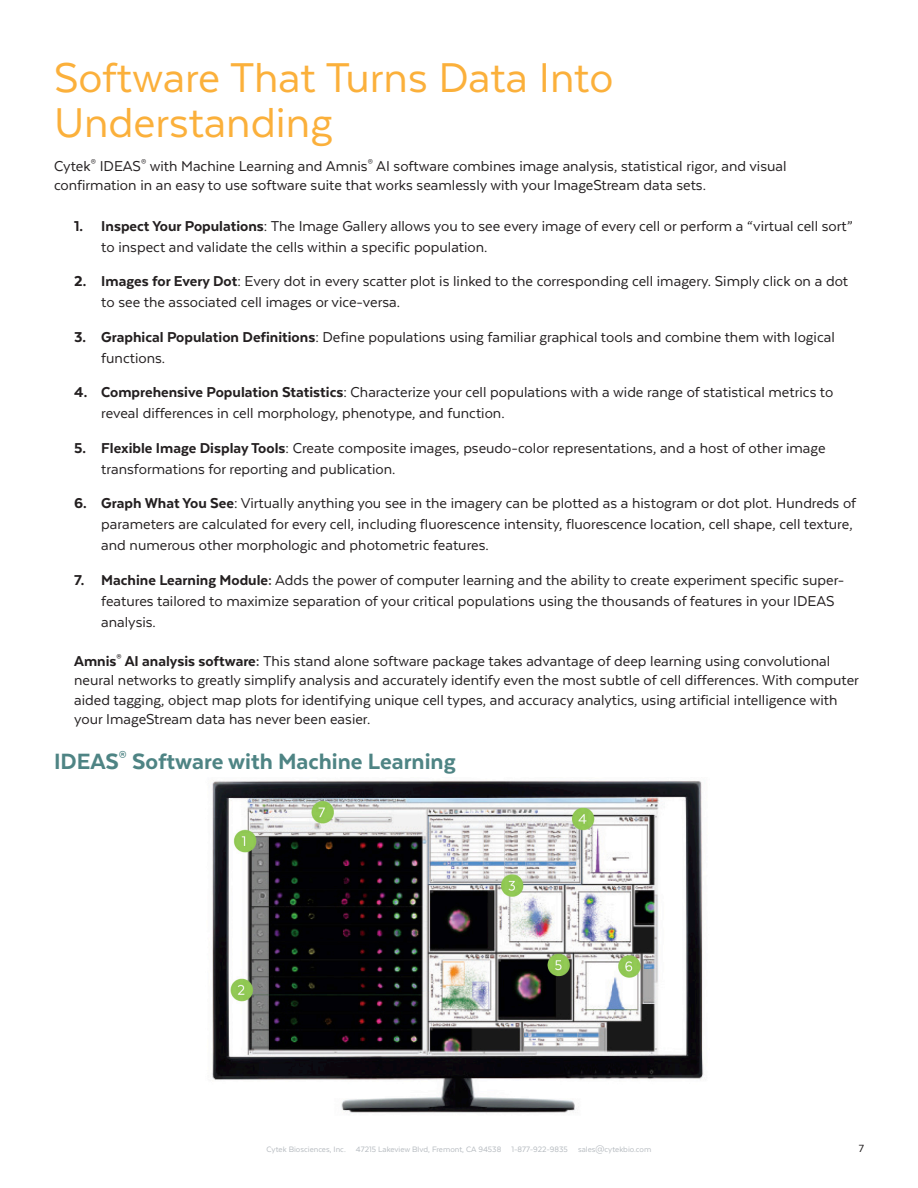
<style>
.page{position:relative;width:918px;height:1188px;background:#fff}
.page>*{position:absolute;margin:0;border:0;box-sizing:border-box;transform-origin:0 0}
.CYTEK_ORANGE_HEADER{font:48px/45px "Texta";color:#fbb03b}
.CYTEK_PARAGRAPH_STYLE{font:800 25.5px "Texta";color:#4e8484}
.CYTEK_PARAGRAPH_STYLE-2{font:16.5px/21px "Texta";color:#231f20}
.t1{font:12px "Texta";color:#231f20}
.t2{font:9px "Texta";color:#b6bbc0}
.s1{font-weight:800}
</style>
<div class="page">
<img style="left:212px;top:780px;width:492px;height:333px">
<p class="CYTEK_ORANGE_HEADER" style="left:54px;top:55px;width:561px">Software That Turns Data Into<br>Understanding</p>
<p class="CYTEK_PARAGRAPH_STYLE-2" style="left:54px;top:156px;width:734px;line-height:19.5px">Cytek<sup>®</sup> IDEAS<sup>®</sup> with Machine Learning and Amnis<sup>®</sup> AI software combines image analysis, statistical rigor, and visual confirmation in an easy to use software suite that works seamlessly with your ImageStream data sets.</p>
<p class="CYTEK_PARAGRAPH_STYLE-2" style="left:101px;top:215px;width:753px;text-indent:-27px"><span class="s1">1. Inspect Your Populations</span>: The Image Gallery allows you to see every image of every cell or perform a “virtual cell sort” to inspect and validate the cells within a specific population.</p>
<p class="CYTEK_PARAGRAPH_STYLE-2" style="left:101px;top:271px;width:748px;text-indent:-27px"><span class="s1">2. Images for Every Dot</span>: Every dot in every scatter plot is linked to the corresponding cell imagery. Simply click on a dot to see the associated cell images or vice-versa.</p>
<p class="CYTEK_PARAGRAPH_STYLE-2" style="left:101px;top:326px;width:735px;text-indent:-27px"><span class="s1">3. Graphical Population Definitions</span>: Define populations using familiar graphical tools and combine them with logical functions.</p>
<p class="CYTEK_PARAGRAPH_STYLE-2" style="left:101px;top:382px;width:734px;text-indent:-27px"><span class="s1">4. Comprehensive Population Statistics</span>: Characterize your cell populations with a wide range of statistical metrics to reveal differences in cell morphology, phenotype, and function.</p>
<p class="CYTEK_PARAGRAPH_STYLE-2" style="left:101px;top:437px;width:726px;text-indent:-27px"><span class="s1">5. Flexible Image Display Tools</span>: Create composite images, pseudo-color representations, and a host of other image transformations for reporting and publication.</p>
<p class="CYTEK_PARAGRAPH_STYLE-2" style="left:101px;top:493px;width:757px;text-indent:-27px"><span class="s1">6. Graph What You See</span>: Virtually anything you see in the imagery can be plotted as a histogram or dot plot. Hundreds of parameters are calculated for every cell, including fluorescence intensity, fluorescence location, cell shape, cell texture, and numerous other morphologic and photometric features.</p>
<p class="CYTEK_PARAGRAPH_STYLE-2" style="left:101px;top:569px;width:745px;text-indent:-27px"><span class="s1">7. Machine Learning Module:</span> Adds the power of computer learning and the ability to create experiment specific super&shy;features tailored to maximize separation of your critical populations using the thousands of features in your IDEAS analysis.</p>
<p class="CYTEK_PARAGRAPH_STYLE-2" style="left:74px;top:651px;width:786px;line-height:19.5px"><span class="s1">Amnis</span><sup>®</sup> <span class="s1">AI analysis software:</span> This stand alone software package takes advantage of deep learning using convolutional neural networks to greatly simplify analysis and accurately identify even the most subtle of cell differences. With computer aided tagging, object map plots for identifying unique cell types, and accuracy analytics, using artificial intelligence with your ImageStream data has never been easier.</p>
<p class="CYTEK_PARAGRAPH_STYLE" style="left:54px;top:748px;width:403px">IDEAS<sup>®</sup> Software with Machine Learning</p>
<p class="t2" style="left:267px;top:1145px;width:386px">Cytek Biosciences, Inc. 47215 Lakeview Blvd, Fremont, CA 94538 1-877-922-9835 sales@cytekbio.com</p>
<p class="t1" style="left:859px;top:1142px;width:7px">7</p>
</div>
